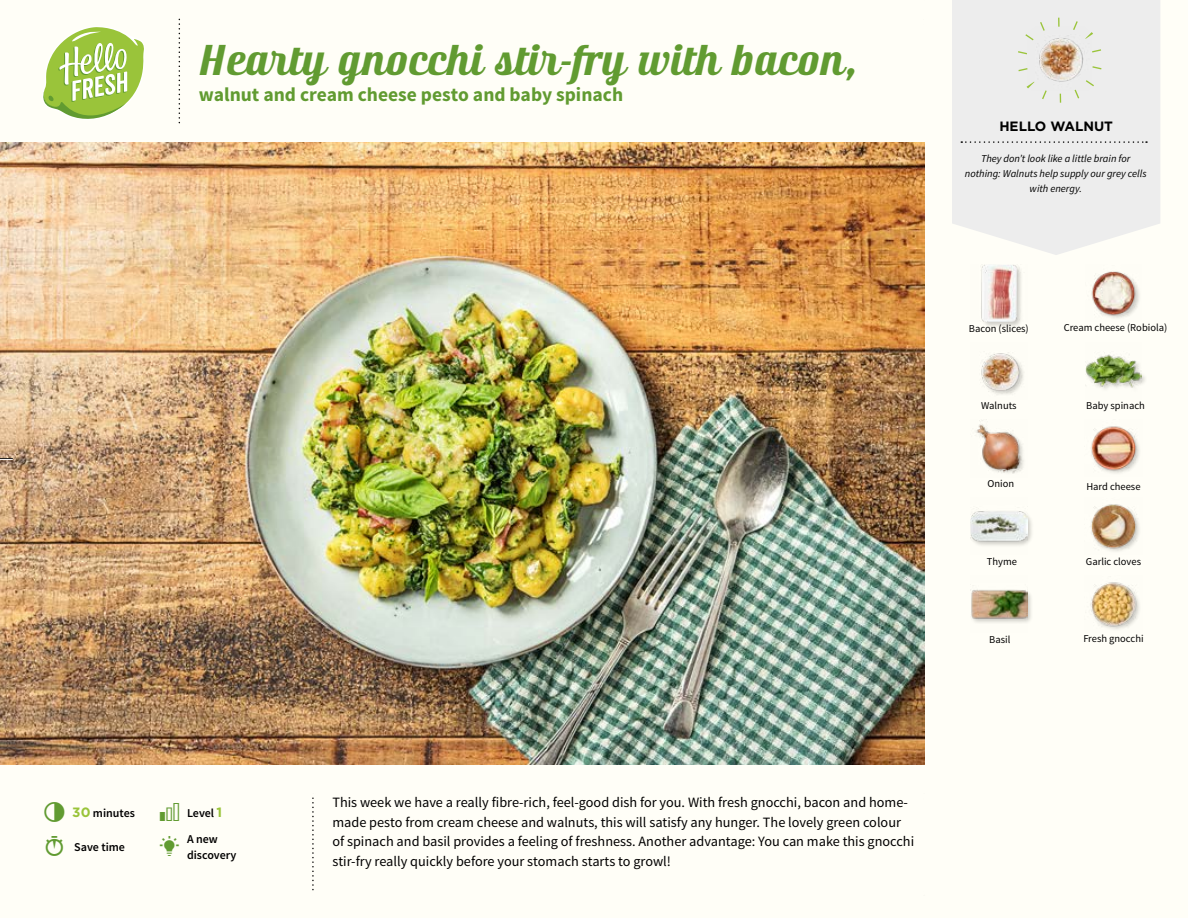
<style>
.page{position:relative;width:1188px;height:918px;background:#fffef7}
.page>*{position:absolute;margin:0;border:0;box-sizing:border-box;transform-origin:0 0}
.t1{font:45px "Ritts Cursive";color:#619b31}
.t2{font:700 19.5px "Source Sans Pro";color:#619b31}
.t3{font:14.25px/19.5px "Source Sans Pro";color:#000}
.t4{font:700 13.5px "Gotham";color:#000}
.t5{font:600 12px/15.9px "Source Sans Pro";color:#000}
.t6{font:10.5px "Source Sans Pro";color:#000}
.t7{font:italic 10.5px/14.7px "Source Sans Pro";color:#000;text-align:center}
.s1{font-family:"Gotham";font-weight:700;font-size:13.5px;color:#9ac43a}
</style>
<div class="page">
<img style="left:1090px;top:582px;width:50px;height:47px">
<div style="left:970px;top:589px;width:63px;height:35px;background:#000;opacity:.2"></div>
<img style="left:970px;top:589px;width:58px;height:35px">
<div style="left:969px;top:511px;width:65px;height:37px;background:#000;opacity:.2"></div>
<img style="left:970px;top:511px;width:58px;height:37px">
<img style="left:1090px;top:504px;width:49px;height:47px">
<img style="left:1091px;top:426px;width:48px;height:47px">
<img style="left:976px;top:420px;width:48px;height:54px">
<img style="left:981px;top:352px;width:43px;height:43px">
<div style="left:1085px;top:354px;width:63px;height:39px;background:#000;opacity:.2"></div>
<img style="left:1085px;top:354px;width:57px;height:39px">
<img style="left:1091px;top:271px;width:48px;height:47px">
<div style="left:981px;top:264px;width:43px;height:64px;background:#000;opacity:.2"></div>
<img style="left:981px;top:265px;width:43px;height:57px">
<svg style="left:43px;top:27px;width:101px;height:92px"></svg>
<svg style="left:952px;top:0;width:208px;height:255px;background:#eeeeed"></svg>
<svg style="left:961px;top:141px;width:186px;height:2px"></svg>
<img style="left:1027px;top:25px;width:66px;height:66px">
<div style="left:1017px;top:18px;width:85px;height:85px;border:9px dashed #9ac43a;border-radius:50%"></div>
<img style="left:0;top:142px;width:925px;height:623px">
<svg style="left:0;top:458px;width:13px;height:2px"></svg>
<h1 class="t1" style="left:199px;top:33px;width:661px">Hearty gnocchi stir-fry with bacon,</h1>
<h2 class="t2" style="left:199px;top:82px;width:426px">walnut and cream cheese pesto and baby spinach</h2>
<p class="t4" style="left:999px;top:117px;width:115px">HELLO WALNUT</p>
<p class="t7" style="left:965px;top:152px;width:183px">They don’t look like a little brain for nothing: Walnuts help supply our grey cells with energy.</p>
<p class="t6" style="left:969px;top:322px;width:61px">Bacon (slices)</p>
<p class="t6" style="left:1064px;top:321px;width:105px">Cream cheese (Robiola)</p>
<p class="t6" style="left:981px;top:399px;width:37px">Walnuts</p>
<p class="t6" style="left:1086px;top:399px;width:60px">Baby spinach</p>
<p class="t6" style="left:988px;top:477px;width:28px">Onion</p>
<p class="t6" style="left:1086px;top:480px;width:56px">Hard cheese</p>
<p class="t6" style="left:987px;top:555px;width:32px">Thyme</p>
<p class="t6" style="left:1086px;top:555px;width:57px">Garlic cloves</p>
<p class="t6" style="left:989px;top:633px;width:23px">Basil</p>
<p class="t6" style="left:1083px;top:632px;width:62px">Fresh gnocchi</p>
<p class="t5" style="left:72px;top:805px;width:64px"><span class="s1">30</span> minutes</p>
<p class="t5" style="left:187px;top:805px;width:37px">Level <span class="s1">1</span></p>
<p class="t3" style="left:332px;top:793px;width:583px">This week we have a really fibre-rich, feel-good dish for you. With fresh gnocchi, bacon and home&shy;made pesto from cream cheese and walnuts, this will satisfy any hunger. The lovely green colour of spinach and basil provides a feeling of freshness. Another advantage: You can make this gnocchi stir-fry really quickly before your stomach starts to growl!</p>
<p class="t5" style="left:187px;top:831px;width:51px">A new discovery</p>
<p class="t5" style="left:74px;top:839px;width:52px">Save time</p>
</div>
